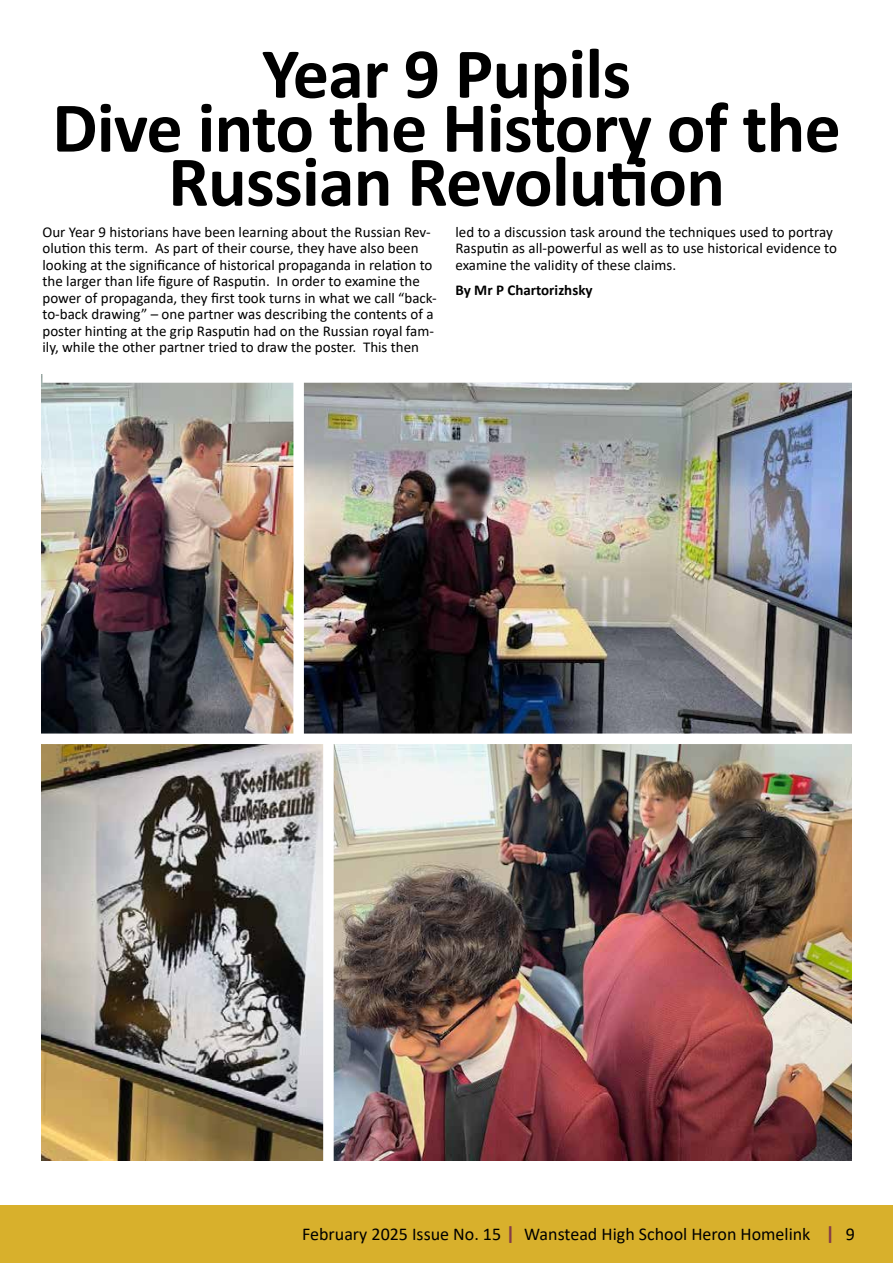
<style>
.page{position:relative;width:893px;height:1263px;background:#fff}
.page>*{position:absolute;margin:0;border:0;box-sizing:border-box;transform-origin:0 0}
.t1{font:700 72px/54px "Calibri";letter-spacing:-.01em;color:#000;text-align:center}
.t2{font:18px "Calibri";color:#000}
.t3{font:15px/16.5px "Calibri";color:#000}
.t4{font:700 15px "Calibri";color:#000}
.s1{font-size:27px;color:#833c48}
</style>
<div class="page">
<div style="left:0;top:1205px;width:893px;height:58px;background:#d8b02c"></div>
<img style="left:41px;top:744px;width:282px;height:417px">
<img style="left:304px;top:383px;width:547px;height:350px">
<img style="left:41px;top:374px;width:252px;height:359px">
<img style="left:334px;top:744px;width:517px;height:417px">
<div style="left:43px;top:372px;width:846px;height:11px;background:#fff"></div>
<h1 class="t1" style="left:52px;top:46px;width:790px">Year 9 Pupils<br>Dive into the History of the<br>Russian Revolution</h1>
<p class="t3" style="left:43px;top:223px;width:396px">Our Year 9 historians have been learning about the Russian Rev&shy;olution this term. As part of their course, they have also been looking at the significance of historical propaganda in relation to the larger than life figure of Rasputin. In order to examine the power of propaganda, they first took turns in what we call “back&shy;to-back drawing” – one partner was describing the contents of a poster hinting at the grip Rasputin had on the Russian royal fam&shy;ily, while the other partner tried to draw the poster. This then</p>
<p class="t3" style="left:455px;top:223px;width:383px">led to a discussion task around the techniques used to portray<br>Rasputin as all-powerful as well as to use historical evidence to examine the validity of these claims.</p>
<p class="t4" style="left:455px;top:279px;width:139px">By Mr P Chartorizhsky</p>
<p class="t2" style="left:302px;top:1221px;width:554px">February 2025 Issue No. 15 <span class="s1">I</span> Wanstead High School Heron Homelink <span class="s1">I</span> 9</p>
</div>
